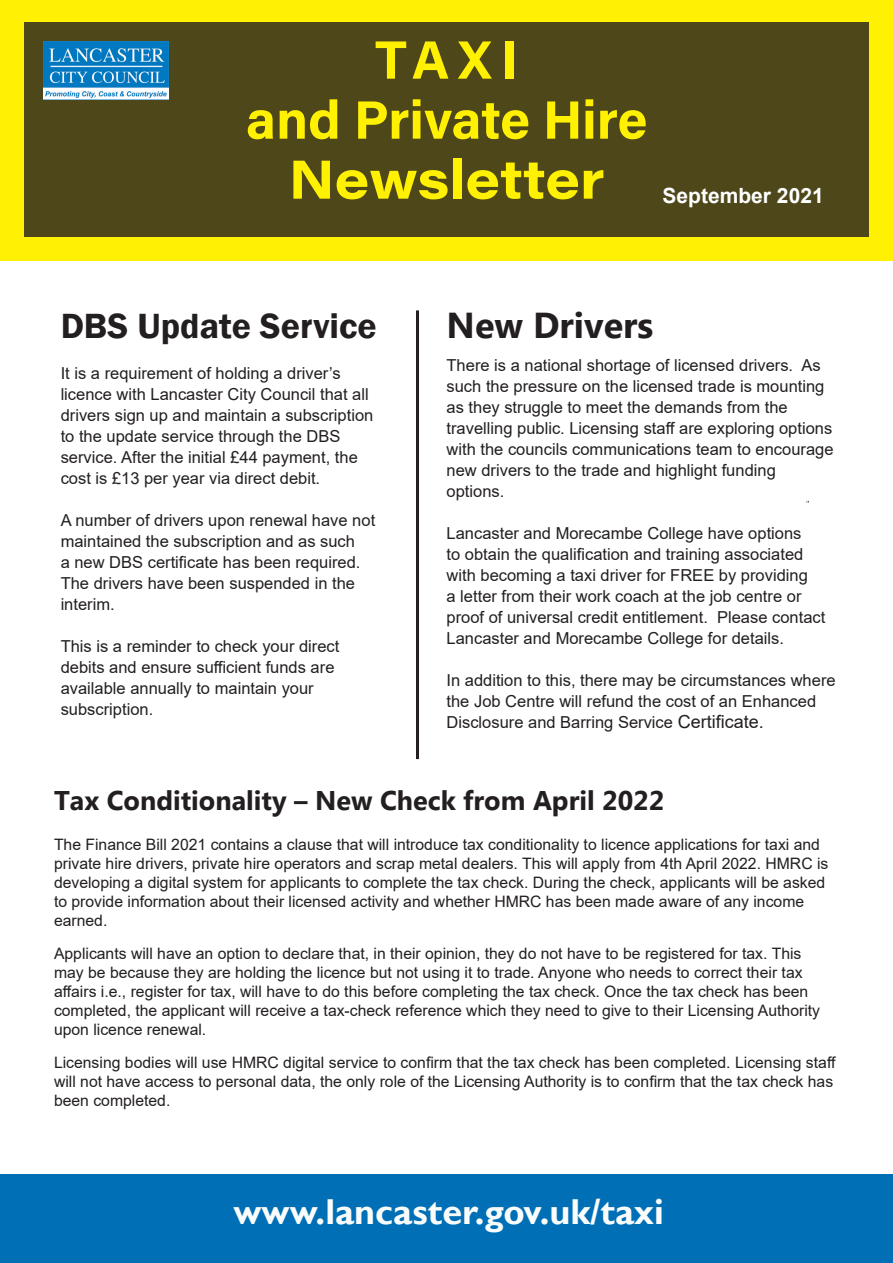
<style>
.page{position:relative;width:893px;height:1263px;background:#fff}
.page>*{position:absolute;margin:0;border:0;box-sizing:border-box;transform-origin:0 0}
.t1{font:54px/60px "Acumin Variable Concept";color:#fff101;text-align:center}
.t2{font:700 36px "Gill Sans";color:#f9fcfa}
.t3{font:600 36px "Franklin Gothic";color:#231f20}
.t4{font:700 36px "Microsoft New Tai Lue";color:#231f20}
.t5{font:700 27px "Microsoft Tai Le";color:#231f20}
.t6{font:700 21px "Arial";color:#fff}
.t7{font:16.5px/21px "Arial";color:#231f20}
.t8{font:15.75px/18.9px "Arial";color:#231f20}
.s1{font-size:18px}
</style>
<div class="page">
<div style="left:0;top:1174px;width:893px;height:89px;background:#006fb6"></div>
<div style="left:0;top:0;width:893px;height:260px;background:#fff101"></div>
<div style="left:24px;top:22px;width:845px;height:215px;background:#4d471a"></div>
<img style="left:44px;top:42px;width:125px;height:57px">
<hr style="left:416px;top:310px;width:3px;height:449px;background:#231f20">
<h1 class="t1" style="left:246px;top:28px;width:403px">TAXI<br>and Private Hire<br>Newsletter</h1>
<p class="t6" style="left:663px;top:181px;width:163px">September 2021</p>
<p class="t3" style="left:61px;top:304px;width:318px">DBS Update Service</p>
<p class="t7" style="left:61px;top:362px;width:314px">It is a requirement of holding a driver’s licence with Lancaster City Council that all drivers sign up and maintain a subscription to the update service through the DBS service. After the initial £44 payment, the cost is £13 per year via direct debit.</p>
<p class="t7" style="left:61px;top:509px;width:316px">A number of drivers upon renewal have not maintained the subscription and as such<br>a new DBS certificate has been required.<br>The drivers have been suspended in the interim.</p>
<p class="t7" style="left:61px;top:635px;width:280px">This is a reminder to check your direct debits and ensure sufficient funds are available annually to maintain your subscription.</p>
<p class="t4" style="left:447px;top:304px;width:208px">New Drivers</p>
<p class="t7" style="left:447px;top:354px;width:388px">There is a national shortage of licensed drivers. As such the pressure on the licensed trade is mounting as they struggle to meet the demands from the travelling public. Licensing staff are exploring options with the councils communications team to encourage new drivers to the trade and highlight funding options.</p>
<p class="t7" style="left:447px;top:522px;width:380px">Lancaster and Morecambe College have options<br>to obtain the qualification and training associated with becoming a taxi driver for FREE by providing<br>a letter from their work coach at the job centre or proof of universal credit entitlement. Please contact Lancaster and Morecambe College for details.</p>
<p class="t7" style="left:447px;top:669px;width:391px">In addition to this, there may be circumstances where the Job Centre will refund the cost of an Enhanced<br>Disclosure and Barring Service <span class="s1">Certificate.</span></p>
<p class="t5" style="left:54px;top:785px;width:612px">Tax Conditionality – New Check from April 2022</p>
<p class="t8" style="left:54px;top:835px;width:776px">The Finance Bill 2021 contains a clause that will introduce tax conditionality to licence applications for taxi and private hire drivers, private hire operators and scrap metal dealers. This will apply from 4th April 2022. HMRC is developing a digital system for applicants to complete the tax check. During the check, applicants will be asked to provide information about their licensed activity and whether HMRC has been made aware of any income earned.</p>
<p class="t8" style="left:54px;top:944px;width:768px">Applicants will have an option to declare that, in their opinion, they do not have to be registered for tax. This may be because they are holding the licence but not using it to trade. Anyone who needs to correct their tax affairs i.e., register for tax, will have to do this before completing the tax check. Once the tax check has been completed, the applicant will receive a tax-check reference which they need to give to their Licensing Authority upon licence renewal.</p>
<p class="t8" style="left:54px;top:1053px;width:783px">Licensing bodies will use HMRC digital service to confirm that the tax check has been completed. Licensing staff will not have access to personal data, the only role of the Licensing Authority is to confirm that the tax check has been completed.</p>
<p class="t2" style="left:233px;top:1190px;width:432px">www.lancaster.gov.uk/taxi</p>
</div>
